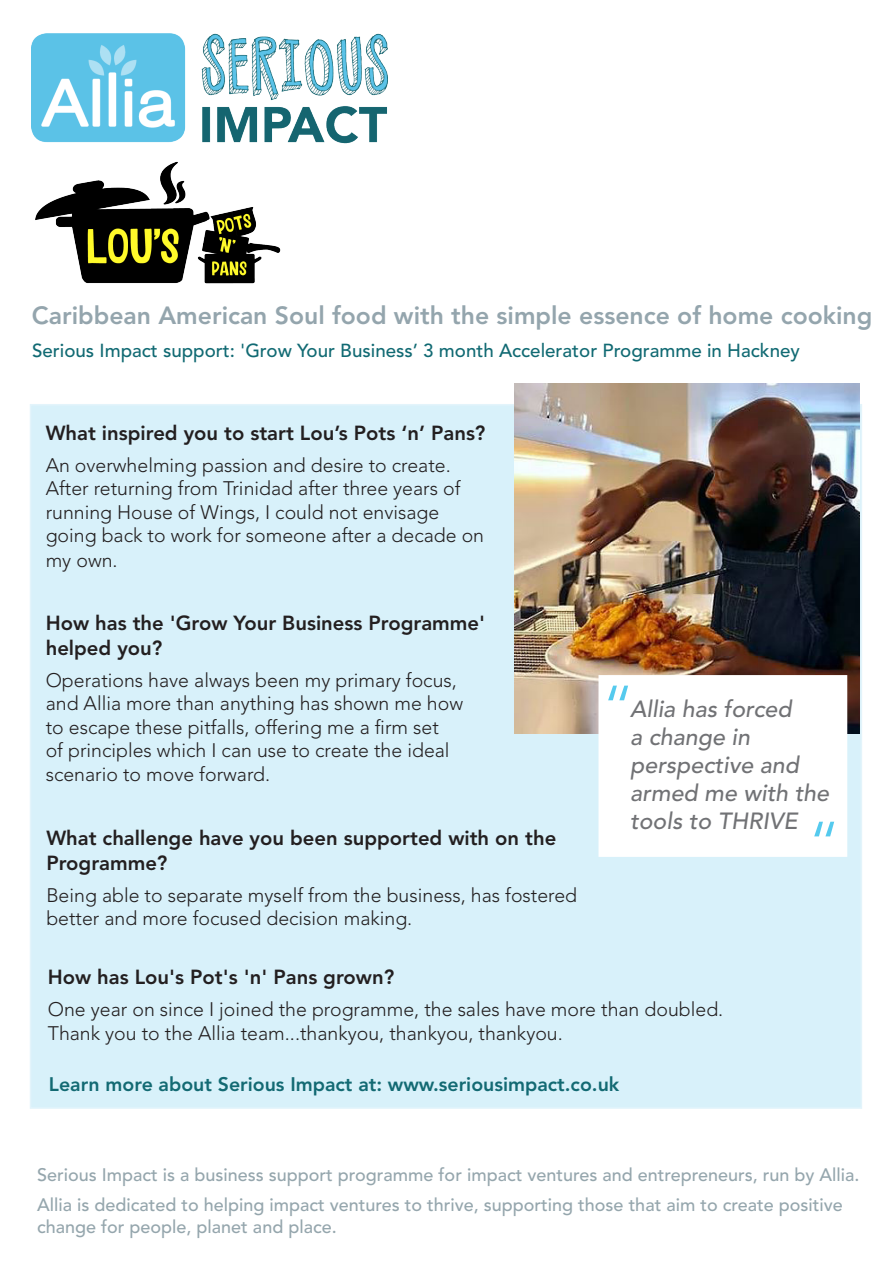
<style>
.page{position:relative;width:893px;height:1263px;background:#fff}
.page>*{position:absolute;margin:0;border:0;box-sizing:border-box;transform-origin:0 0}
.Quote_mark{font:300 64.5px "Avenir LT Std";color:#55caee}
.t1{font:800 24.75px "Avenir LT Std";color:#94a5ad}
.t2{font:italic 500 23.25px/27.9px "Avenir LT Std";color:#717275}
.t3{font:800 20.25px/25.2px "Avenir LT Std";color:#231f20}
.t4{font:300 19.5px/23.4px "Avenir LT Std";color:#231f20}
.t5{font:800 19.5px "Avenir LT Std";color:#136a73}
.t6{font:500 18.75px "Avenir LT Std";color:#116a73}
.t7{font:500 18px/21.6px "Avenir LT Std";color:#95a6ad}
</style>
<div class="page">
<div style="left:30px;top:404px;width:832px;height:705px;background:#d8f1fa;border:2px solid #bae5f6"></div>
<img style="left:514px;top:384px;width:345px;height:349px">
<div style="left:598px;top:675px;width:249px;height:182px;background:#fff;border:2px solid #fff"></div>
<img style="left:32px;top:33px;width:356px;height:111px">
<img style="left:35px;top:161px;width:246px;height:123px">
<p class="t1" style="left:32px;top:301px;width:842px">Caribbean American Soul food with the simple essence of home cooking</p>
<p class="t6" style="left:32px;top:339px;width:769px">Serious Impact support: 'Grow Your Business’ 3 month Accelerator Programme in Hackney</p>
<p class="t3" style="left:46px;top:420px;width:441px">What inspired you to start Lou’s Pots ‘n’ Pans?</p>
<p class="t4" style="left:46px;top:454px;width:440px">An overwhelming passion and desire to create.<br>After returning from Trinidad after three years of running House of Wings, I could not envisage going back to work for someone after a decade on</p>
<p class="t4" style="left:46px;top:549px;width:73px">my own.</p>
<p class="t3" style="left:46px;top:610px;width:441px">How has the 'Grow Your Business Programme' helped you?</p>
<p class="t4" style="left:46px;top:668px;width:419px">Operations have always been my primary focus, and Allia more than anything has shown me how to escape these pitfalls, offering me a firm set<br>of principles which I can use to create the ideal scenario to move forward.</p>
<p class="t3" style="left:46px;top:825px;width:511px">What challenge have you been supported with on the<br>Programme?</p>
<p class="t4" style="left:46px;top:883px;width:532px">Being able to separate myself from the business, has fostered better and more focused decision making.</p>
<p class="Quote_mark" style="left:601px;top:671px;width:35px">“</p>
<p class="t2" style="left:630px;top:696px;width:200px">Allia has forced<br>a change in perspective and armed me with the tools to THRIVE</p>
<p class="Quote_mark" style="left:807px;top:807px;width:35px">“</p>
<p class="t3" style="left:48px;top:965px;width:348px">How has Lou's Pot's 'n' Pans grown?</p>
<p class="t4" style="left:48px;top:998px;width:677px">One year on since I joined the programme, the sales have more than doubled.</p>
<p class="t4" style="left:48px;top:1021px;width:516px">Thank you to the Allia team...thankyou, thankyou, thankyou.</p>
<p class="t5" style="left:49px;top:1072px;width:572px">Learn more about Serious Impact at: www.seriousimpact.co.uk</p>
<p class="t7" style="left:37px;top:1164px;width:824px">Serious Impact is a business support programme for impact ventures and entrepreneurs, run by Allia.</p>
<p class="t7" style="left:37px;top:1194px;width:807px">Allia is dedicated to helping impact ventures to thrive, supporting those that aim to create positive change for people, planet and place.</p>
</div>
